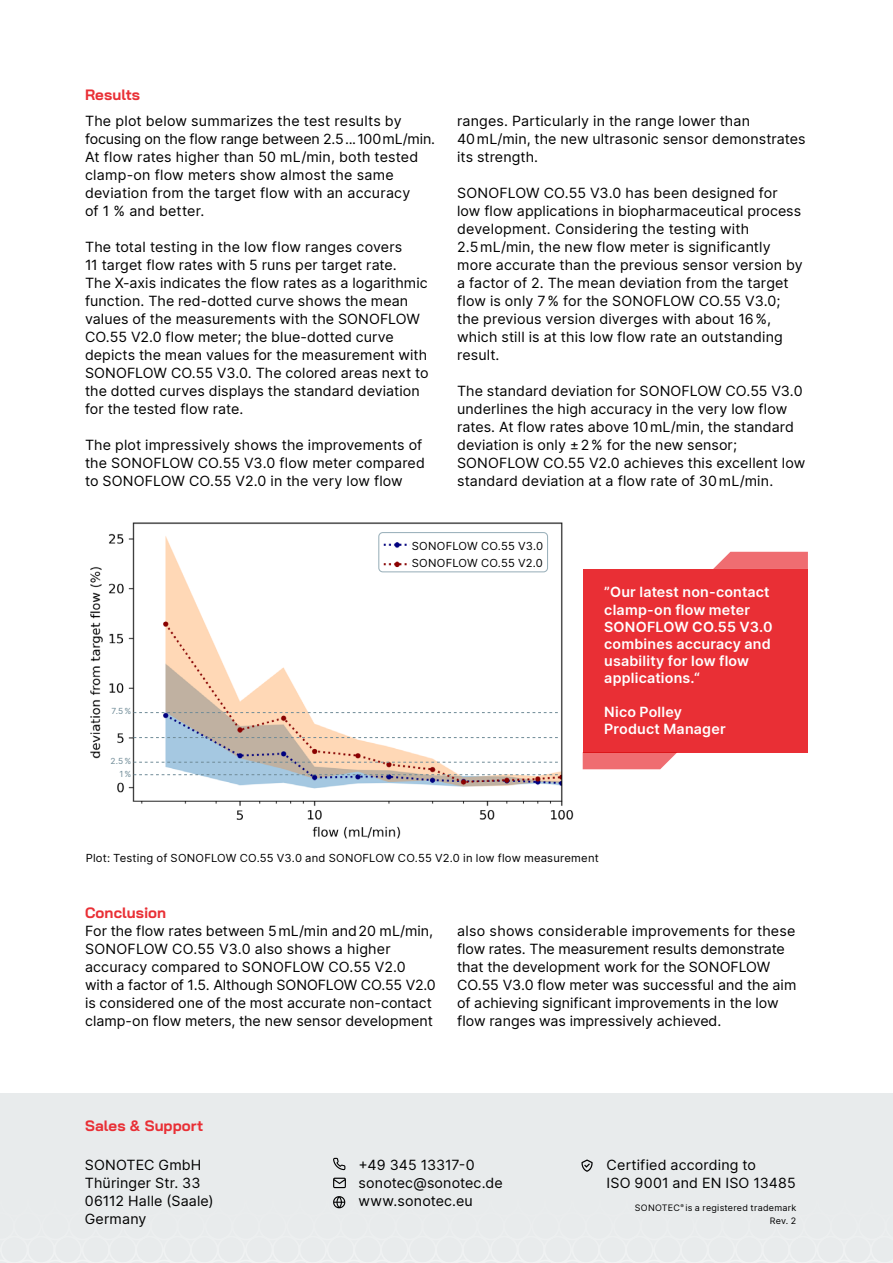
<style>
.page{position:relative;width:893px;height:1263px;background:#fff}
.page>*{position:absolute;margin:0;border:0;box-sizing:border-box;transform-origin:0 0}
.t1{font:700 15px "Bai Jamjuree";letter-spacing:.005em;color:#e92f35}
.t2{font:14.25px/18px "Inter";letter-spacing:.005em;color:#000}
.t3{font:600 14.25px/17.1px "Inter";letter-spacing:.015em;color:#fff}
.t4{font:11.25px/17px "Inter";letter-spacing:.02em;color:#000}
.t5{font:9px/13.5px "Inter";letter-spacing:.025em;color:#000;text-align:right}
.t6{font:8.4px "Inter";color:#6f8b97}
</style>
<div class="page">
<div style="left:0;top:1093px;width:893px;height:170px;background:#e8ebec"></div>
<svg style="left:333px;top:1158px;width:12px;height:12px"></svg>
<svg style="left:333px;top:1178px;width:13px;height:10px"></svg>
<svg style="left:333px;top:1196px;width:12px;height:12px"></svg>
<svg style="left:581px;top:1159px;width:12px;height:13px"></svg>
<img style="left:90px;top:522px;width:484px;height:298px">
<div style="left:444px;top:526px;width:115px;height:53px;background:#fff;border-radius:4px"></div>
<div style="left:379px;top:533px;width:168px;height:39px;background:#fff;border-radius:4px"></div>
<div style="left:378px;top:532px;width:170px;height:40px;border:1px solid #9bb1bb;border-radius:4px"></div>
<img style="left:383px;top:542px;width:27px;height:26px">
<img style="left:312px;top:826px;width:89px;height:13px">
<svg style="left:134px;top:762px;width:424px;height:1px"></svg>
<svg style="left:134px;top:737px;width:424px;height:1px"></svg>
<svg style="left:134px;top:712px;width:424px;height:1px"></svg>
<svg style="left:134px;top:774px;width:424px;height:1px"></svg>
<div style="left:583px;top:569px;width:225px;height:183px;background:#e92f35"></div>
<svg style="left:713px;top:552px;width:95px;height:17px;background:#f07a7e"></svg>
<svg style="left:583px;top:752px;width:94px;height:17px;background:#ef7477"></svg>
<p class="t1" style="left:85px;top:86px;width:57px">Results</p>
<p class="t2" style="left:85px;top:112px;width:352px">The plot below summarizes the test results by focusing on the flow range between 2.5...100mL/min.<br>At flow rates higher than 50 mL/min, both tested clamp-on flow meters show almost the same deviation from the target flow with an accuracy<br>of 1 % and better.</p>
<p class="t2" style="left:85px;top:237px;width:345px">The total testing in the low flow ranges covers<br>11 target flow rates with 5 runs per target rate.<br>The X-axis indicates the flow rates as a logarithmic function. The red-dotted curve shows the mean values of the measurements with the SONOFLOW CO.55 V2.0 flow meter; the blue-dotted curve depicts the mean values for the measurement with SONOFLOW CO.55 V3.0. The colored areas next to the dotted curves displays the standard deviation for the tested flow rate.</p>
<p class="t2" style="left:85px;top:435px;width:341px">The plot impressively shows the improvements of the SONOFLOW CO.55 V3.0 flow meter compared to SONOFLOW CO.55 V2.0 in the very low flow</p>
<p class="t2" style="left:457px;top:112px;width:350px">ranges. Particularly in the range lower than<br>40mL/min, the new ultrasonic sensor demonstrates its strength.</p>
<p class="t2" style="left:457px;top:183px;width:347px">SONOFLOW CO.55 V3.0 has been designed for low flow applications in biopharmaceutical process development. Considering the testing with 2.5mL/min, the new flow meter is significantly more accurate than the previous sensor version by a factor of 2. The mean deviation from the target flow is only 7% for the SONOFLOW CO.55 V3.0; the previous version diverges with about 16%, which still is at this low flow rate an outstanding result.</p>
<p class="t2" style="left:457px;top:381px;width:350px">The standard deviation for SONOFLOW CO.55 V3.0 underlines the high accuracy in the very low flow rates. At flow rates above 10mL/min, the standard deviation is only ±2% for the new sensor; SONOFLOW CO.55 V2.0 achieves this excellent low standard deviation at a flow rate of 30mL/min.</p>
<p class="t6" style="left:112px;top:705px;width:21px">7.5%</p>
<p class="t6" style="left:110px;top:755px;width:22px">2.5%</p>
<p class="t6" style="left:119px;top:768px;width:13px">1%</p>
<p class="t4" style="left:412px;top:537px;width:133px">SONOFLOW CO.55 V3.0<br>SONOFLOW CO.55 V2.0</p>
<p class="t3" style="left:604px;top:583px;width:170px">”Our latest non-contact clamp-on flow meter<br>SONOFLOW CO.55 V3.0 combines accuracy and usability for low flow applications.“</p>
<p class="t3" style="left:604px;top:703px;width:123px">Nico Polley<br>Product Manager</p>
<p class="t4" style="left:86px;top:849px;width:515px">Plot: Testing of SONOFLOW CO.55 V3.0 and SONOFLOW CO.55 V2.0 in low flow measurement</p>
<p class="t1" style="left:85px;top:904px;width:83px">Conclusion</p>
<p class="t2" style="left:85px;top:922px;width:352px">For the flow rates between 5mL/min and20 mL/min, SONOFLOW CO.55 V3.0 also shows a higher accuracy compared to SONOFLOW CO.55 V2.0 with a factor of 1.5. Although SONOFLOW CO.55 V2.0 is considered one of the most accurate non-contact clamp-on flow meters, the new sensor development</p>
<p class="t2" style="left:457px;top:921px;width:341px">also shows considerable improvements for these flow rates. The measurement results demonstrate that the development work for the SONOFLOW CO.55 V3.0 flow meter was successful and the aim of achieving significant improvements in the low flow ranges was impressively achieved.</p>
<p class="t1" style="left:85px;top:1117px;width:120px">Sales &amp; Support</p>
<p class="t2" style="left:85px;top:1156px;width:130px">SONOTEC GmbH<br>Thüringer Str. 33<br>06112 Halle (Saale)<br>Germany</p>
<p class="t2" style="left:359px;top:1156px;width:146px">+49 345 13317-0 sonotec@sonotec.de www.sonotec.eu</p>
<p class="t2" style="left:607px;top:1156px;width:191px">Certified according to<br>ISO 9001 and EN ISO 13485</p>
<p class="t5" style="left:635px;top:1200px;width:163px">SONOTEC<sup>®</sup> is a registered trademark<br>Rev. 2</p>
</div>
